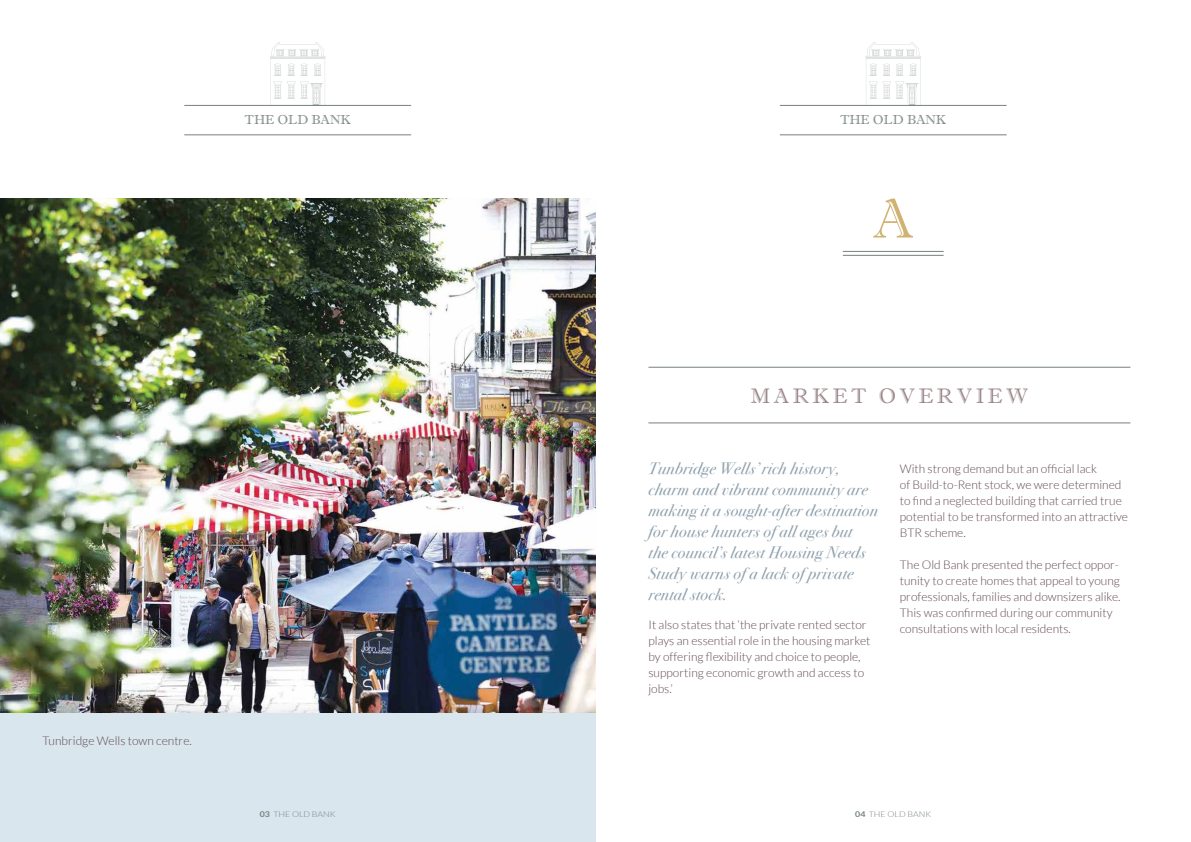
<style>
.page{position:relative;width:1191px;height:842px;background:#fff}
.page>*{position:absolute;margin:0;border:0;box-sizing:border-box;transform-origin:0 0}
.t1{font:56px "Imprint MT Shadow";color:#d0b372}
.t2{font:21px "Imprint MT Shadow";letter-spacing:.17em;color:#988486}
.t3{font:italic 16.5px/21px "Bodoni Svty Two ITCTT";letter-spacing:.02em;color:#90a2ae}
.t4{font:13px "Imprint MT Shadow";color:#778080}
.t5{font:300 12px/16px "Lato";color:#61474d}
.t6{font:300 8px "Lato";color:#778080;scale:1.1 1}
.s1{font-weight:700}
</style>
<div class="page">
<hr style="left:843px;top:251px;width:100px;height:1px;background:#778080">
<hr style="left:843px;top:255px;width:100px;height:1px;background:#778080">
<hr style="left:648px;top:423px;width:482px;height:1px;background:#778080">
<hr style="left:648px;top:367px;width:482px;height:1px;background:#778080">
<div style="left:0;top:712px;width:595px;height:130px;background:#d9e6ee"></div>
<img style="left:0;top:198px;width:595px;height:514px">
<hr style="left:184px;top:134px;width:227px;height:1px;background:#778080">
<svg style="left:270px;top:43px;width:55px;height:62px"></svg>
<hr style="left:184px;top:105px;width:227px;height:1px;background:#778080">
<hr style="left:780px;top:134px;width:226px;height:1px;background:#778080">
<hr style="left:865px;top:56px;width:56px;height:1px;background:#778080">
<svg style="left:866px;top:43px;width:54px;height:62px"></svg>
<hr style="left:780px;top:105px;width:226px;height:1px;background:#778080">
<p class="t4" style="left:244px;top:115px;width:108px">THE OLD BANK</p>
<p class="t4" style="left:840px;top:115px;width:108px">THE OLD BANK</p>
<h1 class="t1" style="left:873px;top:198px;width:42px">A</h1>
<p class="t5" style="left:43px;top:733px;width:151px">Tunbridge Wells town centre.</p>
<h2 class="t2" style="left:751px;top:388px;width:279px">MARKET OVERVIEW</h2>
<h3 class="t3" style="left:648px;top:460px;width:231px">Tunbridge Wells’ rich history, charm and vibrant community are making it a sought-after destination for house hunters of all ages but<br>the council’s latest Housing Needs<br>Study warns of a lack of private rental stock.</h3>
<p class="t5" style="left:648px;top:618px;width:224px">It also states that ‘the private rented sector plays an essential role in the housing market by offering flexibility and choice to people, supporting economic growth and access to jobs.’</p>
<p class="t5" style="left:900px;top:461px;width:230px">With strong demand but an official lack<br>of Build-to-Rent stock, we were determined to find a neglected building that carried true potential to be transformed into an attractive BTR scheme.</p>
<p class="t5" style="left:900px;top:558px;width:222px">The Old Bank presented the perfect oppor&shy;tunity to create homes that appeal to young professionals, families and downsizers alike.<br>This was confirmed during our community consultations with local residents.</p>
<p class="t6" style="left:260px;top:811px;width:71px"><span class="s1">03</span> THE OLD BANK</p>
<p class="t6" style="left:855px;top:811px;width:71px"><span class="s1">04</span> THE OLD BANK</p>
</div>
